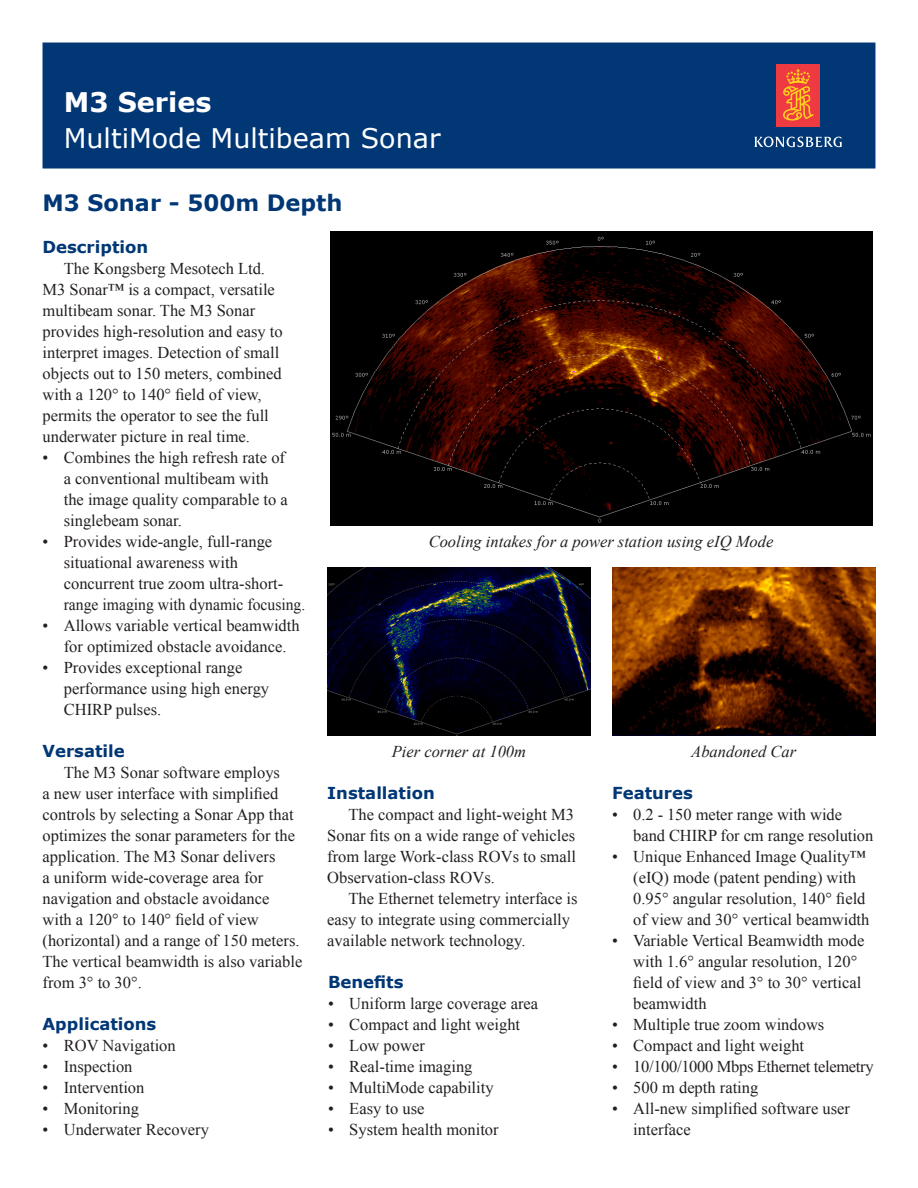
<style>
.page{position:relative;width:918px;height:1188px;background:#fff}
.page>*{position:absolute;margin:0;border:0;box-sizing:border-box;transform-origin:0 0}
.Title02{font:27px "Verdana";color:#fff}
.Title01{font:700 27px "Verdana";color:#fff}
.Title03{font:700 22.5px "Verdana";color:#013775}
.Bullet{font:16.5px/21px "Times New Roman";color:#231f20}
.t1{font:italic 16.5px "Times New Roman";color:#231f20}
.Heading01{font:700 16.5px "Verdana";color:#013775}
.Bullet-2{font:16.5px "Times New Roman";letter-spacing:-.02em;color:#231f20}
</style>
<div class="page">
<div style="left:43px;top:43px;width:832px;height:126px;background:#013775;border:2px solid #013775"></div>
<div style="left:776px;top:64px;width:44px;height:62px;background:#ee3a41"></div>
<svg style="left:783px;top:69px;width:31px;height:52px"></svg>
<svg style="left:754px;top:136px;width:88px;height:11px"></svg>
<img style="left:331px;top:232px;width:541px;height:294px">
<img style="left:327px;top:568px;width:264px;height:168px">
<img style="left:612px;top:568px;width:263px;height:167px">
<p class="Title01" style="left:64px;top:85px;width:149px">M3 Series</p>
<p class="Title02" style="left:64px;top:121px;width:378px">MultiMode Multibeam Sonar</p>
<p class="Title03" style="left:43px;top:188px;width:301px">M3 Sonar - 500m Depth</p>
<p class="Heading01" style="left:43px;top:236px;width:107px">Description</p>
<p class="Bullet" style="left:43px;top:257px;width:242px;text-indent:21px">The Kongsberg Mesotech Ltd.<br>M3 Sonar™ is a compact, versatile multibeam sonar. The M3 Sonar provides high-resolution and easy to interpret images. Detection of small objects out to 150 meters, combined with a 120° to 140° field of view, permits the operator to see the full underwater picture in real time.</p>
<p class="Bullet" style="left:64px;top:446px;width:226px;text-indent:-21px">• Combines the high refresh rate of a conventional multibeam with the image quality comparable to a singlebeam sonar.</p>
<p class="Bullet" style="left:64px;top:530px;width:243px;text-indent:-21px">• Provides wide-angle, full-range situational awareness with concurrent true zoom ultra-short&shy;range imaging with dynamic focusing.</p>
<p class="Bullet" style="left:43px;top:614px;width:259px;text-align:center">• Allows variable vertical beamwidth for optimized obstacle avoidance.</p>
<p class="Bullet" style="left:64px;top:656px;width:207px;text-indent:-21px">• Provides exceptional range performance using high energy<br>CHIRP pulses.</p>
<p class="t1" style="left:429px;top:530px;width:346px">Cooling intakes for a power station using eIQ Mode</p>
<p class="Heading01" style="left:43px;top:740px;width:84px">Versatile</p>
<p class="Bullet" style="left:43px;top:761px;width:261px;text-indent:21px">The M3 Sonar software employs<br>a new user interface with simplified controls by selecting a Sonar App that optimizes the sonar parameters for the application. The M3 Sonar delivers<br>a uniform wide-coverage area for navigation and obstacle avoidance with a 120° to 140° field of view (horizontal) and a range of 150 meters.<br>The vertical beamwidth is also variable from 3° to 30°.</p>
<p class="Heading01" style="left:43px;top:1013px;width:115px">Applications</p>
<p class="Bullet" style="left:43px;top:1034px;width:135px">• ROV Navigation</p>
<p class="Bullet" style="left:43px;top:1055px;width:91px">• Inspection</p>
<p class="Bullet" style="left:43px;top:1076px;width:103px">• Intervention</p>
<p class="Bullet" style="left:43px;top:1097px;width:98px">• Monitoring</p>
<p class="Bullet" style="left:43px;top:1118px;width:168px">• Underwater Recovery</p>
<p class="t1" style="left:392px;top:740px;width:136px">Pier corner at 100m</p>
<p class="Heading01" style="left:327px;top:782px;width:109px">Installation</p>
<p class="Bullet" style="left:327px;top:803px;width:250px;text-indent:21px">The compact and light-weight M3<br>Sonar fits on a wide range of vehicles from large Work-class ROVs to small<br>Observation-class ROVs.</p>
<p class="Bullet" style="left:327px;top:887px;width:252px;text-indent:21px">The Ethernet telemetry interface is easy to integrate using commercially available network technology.</p>
<p class="Heading01" style="left:328px;top:971px;width:77px">Benefits</p>
<p class="Bullet" style="left:328px;top:992px;width:212px">• Uniform large coverage area</p>
<p class="Bullet" style="left:328px;top:1013px;width:194px">• Compact and light weight</p>
<p class="Bullet" style="left:328px;top:1034px;width:98px">• Low power</p>
<p class="Bullet" style="left:328px;top:1055px;width:146px">• Real-time imaging</p>
<p class="Bullet" style="left:328px;top:1076px;width:167px">• MultiMode capability</p>
<p class="Bullet" style="left:328px;top:1097px;width:98px">• Easy to use</p>
<p class="Bullet" style="left:328px;top:1118px;width:172px">• System health monitor</p>
<p class="t1" style="left:691px;top:740px;width:106px">Abandoned Car</p>
<p class="Heading01" style="left:612px;top:782px;width:82px">Features</p>
<p class="Bullet" style="left:633px;top:803px;width:242px;text-indent:-21px">• 0.2 - 150 meter range with wide band CHIRP for cm range resolution</p>
<p class="Bullet" style="left:633px;top:845px;width:238px;text-indent:-21px">• Unique Enhanced Image Quality™ (eIQ) mode (patent pending) with 0.95° angular resolution, 140° field of view and 30° vertical beamwidth</p>
<p class="Bullet" style="left:633px;top:929px;width:233px;text-indent:-21px">• Variable Vertical Beamwidth mode with 1.6° angular resolution, 120° field of view and 3° to 30° vertical beamwidth</p>
<p class="Bullet" style="left:612px;top:1013px;width:214px">• Multiple true zoom windows</p>
<p class="Bullet" style="left:612px;top:1034px;width:194px">• Compact and light weight</p>
<p class="Bullet-2" style="left:612px;top:1055px;width:263px">• 10/100/1000 Mbps Ethernet telemetry</p>
<p class="Bullet" style="left:612px;top:1076px;width:148px">• 500 m depth rating</p>
<p class="Bullet" style="left:633px;top:1097px;width:218px;text-indent:-21px">• All-new simplified software user interface</p>
</div>
